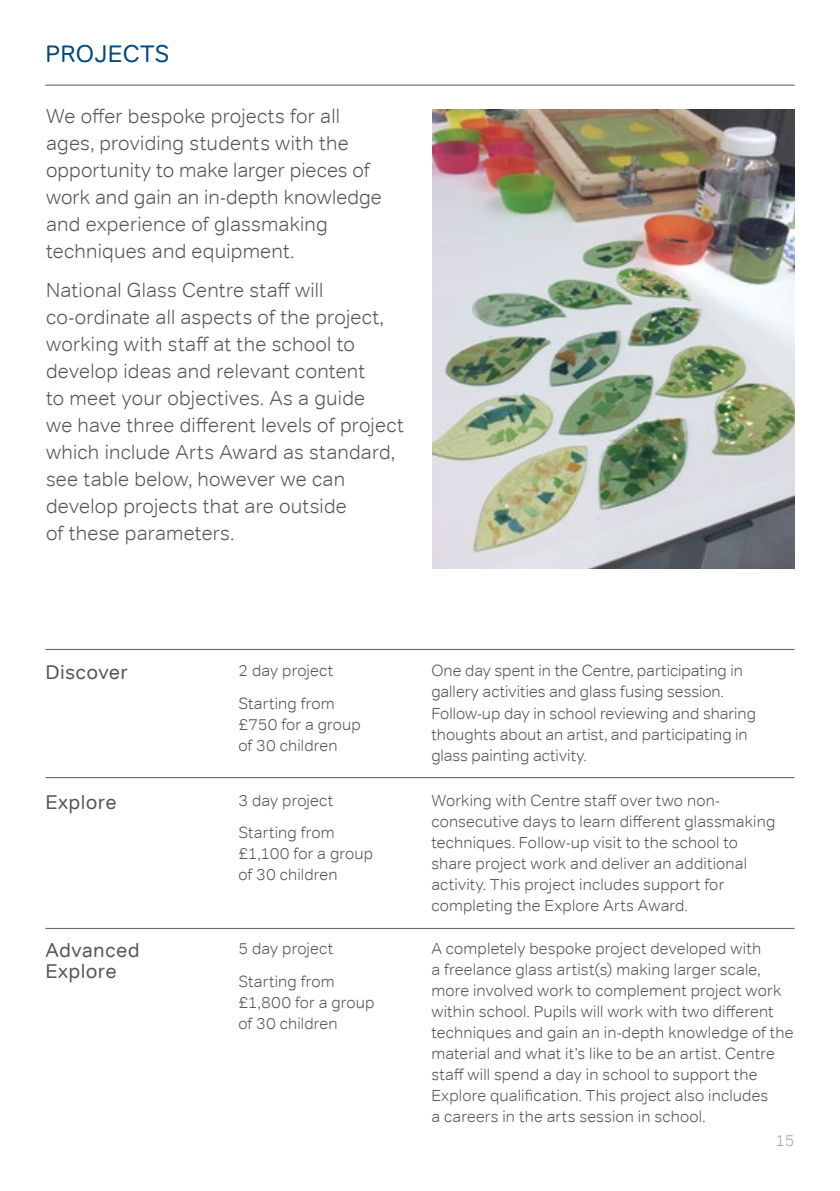
<style>
.page{position:relative;width:840px;height:1191px;background:#fff}
.page>*{position:absolute;margin:0;border:0;box-sizing:border-box;transform-origin:0 0}
.t1{font:24px "Tondo";letter-spacing:.015em;color:#00487d}
.t2{font:300 20px/27px "Tondo";letter-spacing:.01em;color:#58595b}
.t3{font:20px/21px "Tondo";letter-spacing:.015em;color:#58595b}
.t4{font:300 16px/21px "Tondo";letter-spacing:.01em;color:#58595b}
.t5{font:300 16px "Tondo";color:#a7a9ac}
</style>
<div class="page">
<hr style="left:45px;top:85px;width:749px;height:1px;background:#58595b">
<hr style="left:45px;top:649px;width:749px;height:1px;background:#58595b">
<hr style="left:45px;top:777px;width:749px;height:1px;background:#58595b">
<hr style="left:45px;top:928px;width:749px;height:1px;background:#58595b">
<img style="left:432px;top:109px;width:362px;height:459px">
<h1 class="t1" style="left:45px;top:39px;width:125px">PROJECTS</h1>
<p class="t2" style="left:46px;top:103px;width:337px">We offer bespoke projects for all ages, providing students with the opportunity to make larger pieces of work and gain an in-depth knowledge and experience of glassmaking techniques and equipment.</p>
<p class="t2" style="left:46px;top:276px;width:359px">National Glass Centre staff will co-ordinate all aspects of the project, working with staff at the school to develop ideas and relevant content<br>to meet your objectives. As a guide<br>we have three different levels of project which include Arts Award as standard, see table below, however we can develop projects that are outside<br>of these parameters.</p>
<p class="t3" style="left:45px;top:661px;width:84px">Discover</p>
<p class="t4" style="left:238px;top:654px;width:98px;line-height:32.4px">2 day project<br>Starting from</p>
<p class="t4" style="left:238px;top:714px;width:124px">£750 for a group of 30 children</p>
<p class="t3" style="left:45px;top:791px;width:73px">Explore</p>
<p class="t4" style="left:238px;top:784px;width:98px;line-height:32.4px">3 day project<br>Starting from</p>
<p class="t4" style="left:238px;top:843px;width:136px">£1,100 for a group of 30 children</p>
<p class="t3" style="left:45px;top:939px;width:96px">Advanced<br>Explore</p>
<p class="t4" style="left:238px;top:932px;width:98px;line-height:32.4px">5 day project<br>Starting from</p>
<p class="t4" style="left:238px;top:991px;width:137px">£1,800 for a group of 30 children</p>
<p class="t4" style="left:431px;top:660px;width:326px">One day spent in the Centre, participating in gallery activities and glass fusing session.<br>Follow-up day in school reviewing and sharing thoughts about an artist, and participating in glass painting activity.</p>
<p class="t4" style="left:431px;top:789px;width:345px">Working with Centre staff over two non&shy;consecutive days to learn different glassmaking techniques. Follow-up visit to the school to share project work and deliver an additional activity. This project includes support for completing the Explore Arts Award.</p>
<p class="t4" style="left:431px;top:938px;width:363px">A completely bespoke project developed with<br>a freelance glass artist(s) making larger scale, more involved work to complement project work within school. Pupils will work with two different techniques and gain an in-depth knowledge of the material and what it’s like to be an artist. Centre staff will spend a day in school to support the Explore qualification. This project also includes<br>a careers in the arts session in school.</p>
<p class="t5" style="left:775px;top:1130px;width:21px">15</p>
</div>
